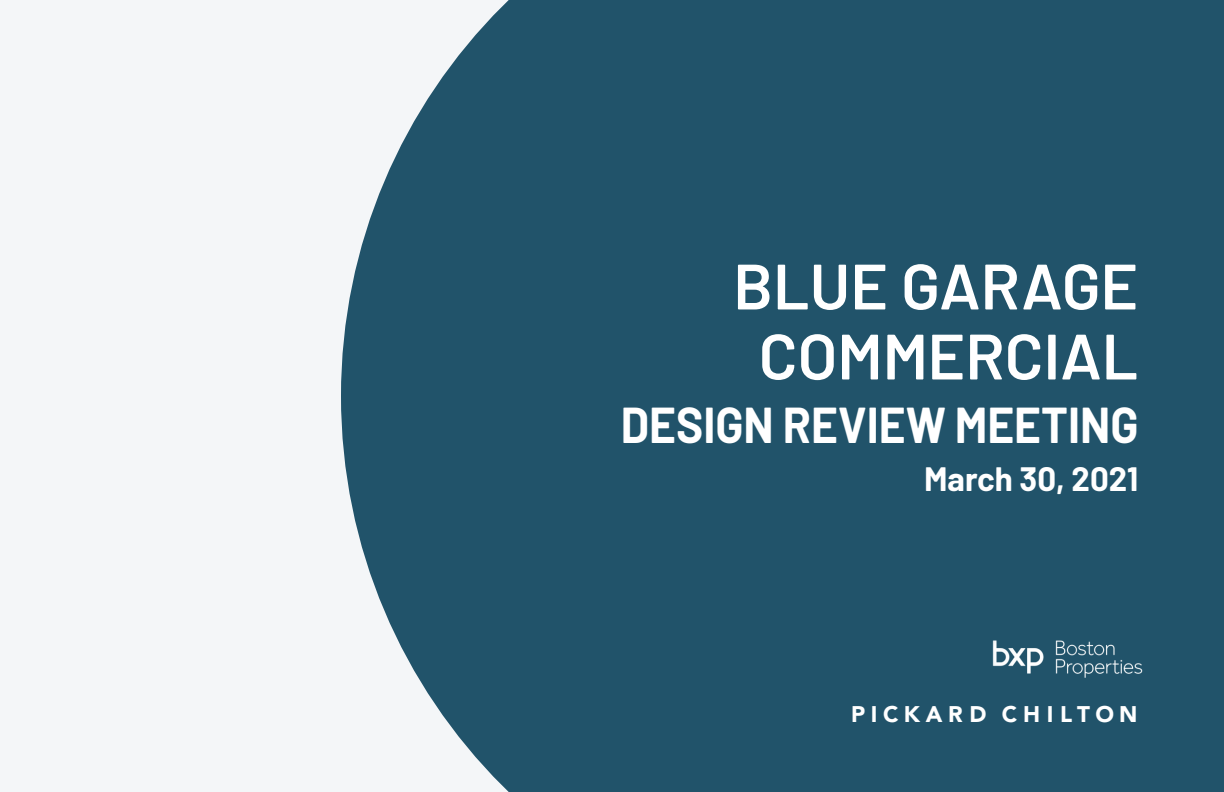
<style>
.page{position:relative;width:1224px;height:792px;background:#fff}
.page>*{position:absolute;margin:0;border:0;box-sizing:border-box;transform-origin:0 0}
.t1{font:600 64px/70px "Barlow";color:#fff;text-align:center}
.t2{font:700 49.2px "Barlow";color:#fff;scale:.93 1}
.t3{font:700 33px "Barlow";color:#fff}
.t4{font:900 22.5px "Avenir LT Com";letter-spacing:.255em;color:#fff}
</style>
<div class="page">
<div style="left:0;top:0;width:615px;height:792px;background:#f4f6f8"></div>
<div style="left:341px;top:0;width:883px;height:792px;background:#21536a"></div>
<div style="left:737px;top:264px;width:410px;height:126px;background:#21536a"></div>
<img style="left:974px;top:624px;width:169px;height:70px">
<p class="t1" style="left:733px;top:250px;width:407px">BLUE GARAGE<br>COMMERCIAL</p>
<p class="t2" style="left:621px;top:395px;width:558px">DESIGN REVIEW MEETING</p>
<p class="t3" style="left:924px;top:459px;width:216px">March 30, 2021</p>
<p class="t4" style="left:851px;top:700px;width:288px">PICKARD CHILTON</p>
</div>
